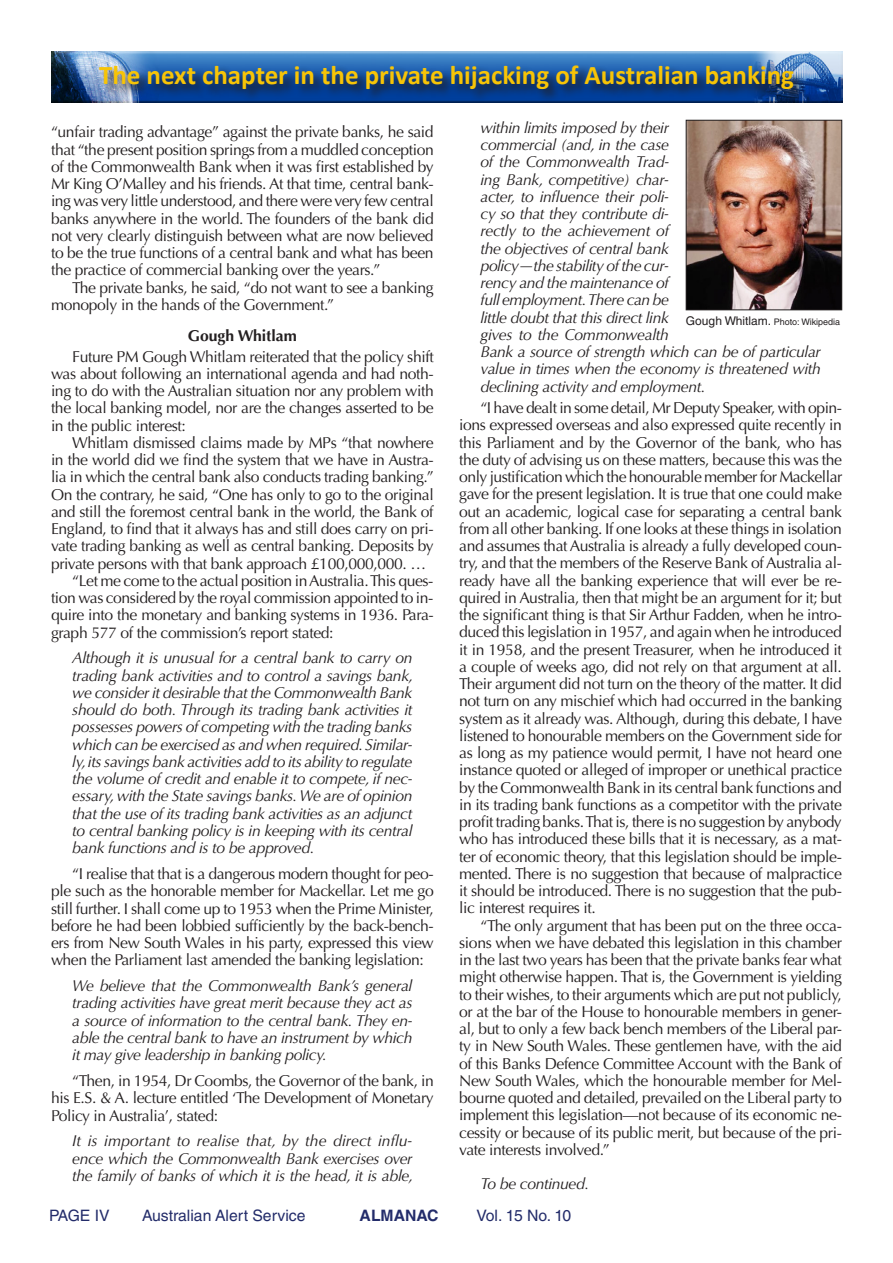
<style>
.page{position:relative;width:893px;height:1263px;background:#fff}
.page>*{position:absolute;margin:0;border:0;box-sizing:border-box;transform-origin:0 0}
.t1{font:700 27px "Calibri";color:#f7c407}
.t2{font:15.75px/17.2px "Optima LT Std";letter-spacing:-.025em;color:#231f20;text-align:justify}
.t3{font:italic 15.75px/17.2px "Optima LT Std";letter-spacing:-.025em;color:#231f20;text-align:justify}
.t4{font:15.75px "Helvetica LT Std";color:#232c6a}
.t5{font:700 15.75px "Optima LT Std";color:#231f20}
.t6{font:700 15.75px "Helvetica LT Std";color:#232c6a}
.t7{font:9px "Helvetica LT Std";color:#231f20}
.s1{font-size:12px}
</style>
<div class="page">
<img style="left:51px;top:51px;width:791px;height:52px">
<div style="left:98px;top:64px;width:709px;height:39px;background:#231f20;opacity:.91"></div>
<img style="left:688px;top:122px;width:152px;height:186px">
<div style="left:686px;top:120px;width:156px;height:190px;border:1px solid #231f20"></div>
<h1 class="t1" style="left:99px;top:56px;width:696px">The next chapter in the private hijacking of Australian banking</h1>
<p class="t2" style="left:51px;top:124px;width:384px">“unfair trading advantage” against the private banks, he said that “the present position springs from a muddled conception of the Commonwealth Bank when it was first established by Mr King O’Malley and his friends. At that time, central bank&shy;ing was very little understood, and there were very few central banks anywhere in the world. The founders of the bank did not very clearly distinguish between what are now believed to be the true functions of a central bank and what has been the practice of commercial banking over the years.”</p>
<p class="t2" style="left:51px;top:279px;width:384px;text-indent:21px">The private banks, he said, “do not want to see a banking monopoly in the hands of the Government.”</p>
<p class="t5" style="left:188px;top:327px;width:111px">Gough Whitlam</p>
<p class="t2" style="left:51px;top:348px;width:384px;text-indent:21px">Future PM Gough Whitlam reiterated that the policy shift was about following an international agenda and had noth&shy;ing to do with the Australian situation nor any problem with the local banking model, nor are the changes asserted to be in the public interest:</p>
<p class="t2" style="left:72px;top:434px;width:363px">Whitlam dismissed claims made by MPs “that nowhere</p>
<p class="t2" style="left:51px;top:451px;width:384px">in the world did we find the system that we have in Austra-</p>
<p class="t2" style="left:51px;top:468px;width:384px">lia in which the central bank also conducts trading banking.”</p>
<p class="t2" style="left:51px;top:486px;width:384px">On the contrary, he said, “One has only to go to the original</p>
<p class="t2" style="left:51px;top:503px;width:384px">and still the foremost central bank in the world, the Bank of</p>
<p class="t2" style="left:51px;top:520px;width:384px">England, to find that it always has and still does carry on pri-</p>
<p class="t2" style="left:51px;top:537px;width:384px">vate trading banking as well as central banking. Deposits by</p>
<p class="t2" style="left:51px;top:555px;width:377px">private persons with that bank approach £100,000,000. …</p>
<p class="t2" style="left:72px;top:572px;width:363px">“Let me come to the actual position in Australia. This ques-</p>
<p class="t2" style="left:51px;top:589px;width:384px">tion was considered by the royal commission appointed to in-</p>
<p class="t2" style="left:51px;top:606px;width:384px">quire into the monetary and banking systems in 1936. Para-</p>
<p class="t2" style="left:51px;top:624px;width:284px">graph 577 of the commission’s report stated:</p>
<p class="t3" style="left:72px;top:650px;width:342px">Although it is unusual for a central bank to carry on trading bank activities and to control a savings bank, we consider it desirable that the Commonwealth Bank should do both. Through its trading bank activities it possesses powers of competing with the trading banks which can be exercised as and when required. Similar&shy;ly, its savings bank activities add to its ability to regulate the volume of credit and enable it to compete, if nec&shy;essary, with the State savings banks. We are of opinion that the use of its trading bank activities as an adjunct to central banking policy is in keeping with its central bank functions and is to be approved.</p>
<p class="t2" style="left:51px;top:865px;width:384px;text-indent:21px">“I realise that that is a dangerous modern thought for peo&shy;ple such as the honorable member for Mackellar. Let me go still further. I shall come up to 1953 when the Prime Minister, before he had been lobbied sufficiently by the back-bench&shy;ers from New South Wales in his party, expressed this view when the Parliament last amended the banking legislation:</p>
<p class="t3" style="left:72px;top:977px;width:342px">We believe that the Commonwealth Bank’s general trading activities have great merit because they act as a source of information to the central bank. They en&shy;able the central bank to have an instrument by which it may give leadership in banking policy.</p>
<p class="t2" style="left:51px;top:1072px;width:384px;text-indent:21px">“Then, in 1954, Dr Coombs, the Governor of the bank, in his E.S. &amp; A. lecture entitled ‘The Development of Monetary Policy in Australia’, stated:</p>
<p class="t3" style="left:72px;top:1132px;width:343px">It is important to realise that, by the direct influ&shy;ence which the Commonwealth Bank exercises over the family of banks of which it is the head, it is able,</p>
<p class="t3" style="left:480px;top:119px;width:342px;text-align:left">within limits imposed by their<br>commercial (and, in the case<br>of the Commonwealth Trad-<br>ing Bank, competitive) char-<br>acter, to influence their poli-<br>cy so that they contribute di-<br>rectly to the achievement of<br>the objectives of central bank<br>policy—the stability of the cur-<br>rency and the maintenance of<br>full employment. There can be<br>little doubt that this direct link<br>gives to the Commonwealth<br>Bank a source of strength which can be of particular value in times when the economy is threatened with declining activity and employment.</p>
<p class="t2" style="left:459px;top:399px;width:384px;text-indent:21px">“I have dealt in some detail, Mr Deputy Speaker, with opin&shy;ions expressed overseas and also expressed quite recently in this Parliament and by the Governor of the bank, who has the duty of advising us on these matters, because this was the only justification which the honourable member for Mackellar gave for the present legislation. It is true that one could make out an academic, logical case for separating a central bank from all other banking. If one looks at these things in isolation and assumes that Australia is already a fully developed coun&shy;try, and that the members of the Reserve Bank of Australia al&shy;ready have all the banking experience that will ever be re&shy;quired in Australia, then that might be an argument for it; but the significant thing is that Sir Arthur Fadden, when he intro&shy;duced this legislation in 1957, and again when he introduced it in 1958, and the present Treasurer, when he introduced it a couple of weeks ago, did not rely on that argument at all.<br>Their argument did not turn on the theory of the matter. It did not turn on any mischief which had occurred in the banking system as it already was. Although, during this debate, I have listened to honourable members on the Government side for as long as my patience would permit, I have not heard one instance quoted or alleged of improper or unethical practice by the Commonwealth Bank in its central bank functions and in its trading bank functions as a competitor with the private profit trading banks. That is, there is no suggestion by anybody who has introduced these bills that it is necessary, as a mat&shy;ter of economic theory, that this legislation should be imple&shy;mented. There is no suggestion that because of malpractice it should be introduced. There is no suggestion that the pub&shy;lic interest requires it.</p>
<p class="t2" style="left:459px;top:917px;width:384px;text-indent:21px">“The only argument that has been put on the three occa&shy;sions when we have debated this legislation in this chamber in the last two years has been that the private banks fear what might otherwise happen. That is, the Government is yielding to their wishes, to their arguments which are put not publicly, or at the bar of the House to honourable members in gener&shy;al, but to only a few back bench members of the Liberal par&shy;ty in New South Wales. These gentlemen have, with the aid of this Banks Defence Committee Account with the Bank of New South Wales, which the honourable member for Mel&shy;bourne quoted and detailed, prevailed on the Liberal party to implement this legislation—not because of its economic ne&shy;cessity or because of its public merit, but because of the pri&shy;vate interests involved.”</p>
<p class="t3" style="left:480px;top:1175px;width:110px">To be continued.</p>
<p class="t7" style="left:686px;top:316px;width:156px"><span class="s1">Gough Whitlam.</span> Photo: Wikipedia</p>
<p class="t4" style="left:49px;top:1207px;width:62px">PAGE IV</p>
<p class="t4" style="left:142px;top:1207px;width:165px">Australian Alert Service</p>
<p class="t6" style="left:360px;top:1206px;width:80px">ALMANAC</p>
<p class="t4" style="left:477px;top:1207px;width:96px">Vol. 15 No. 10</p>
</div>
